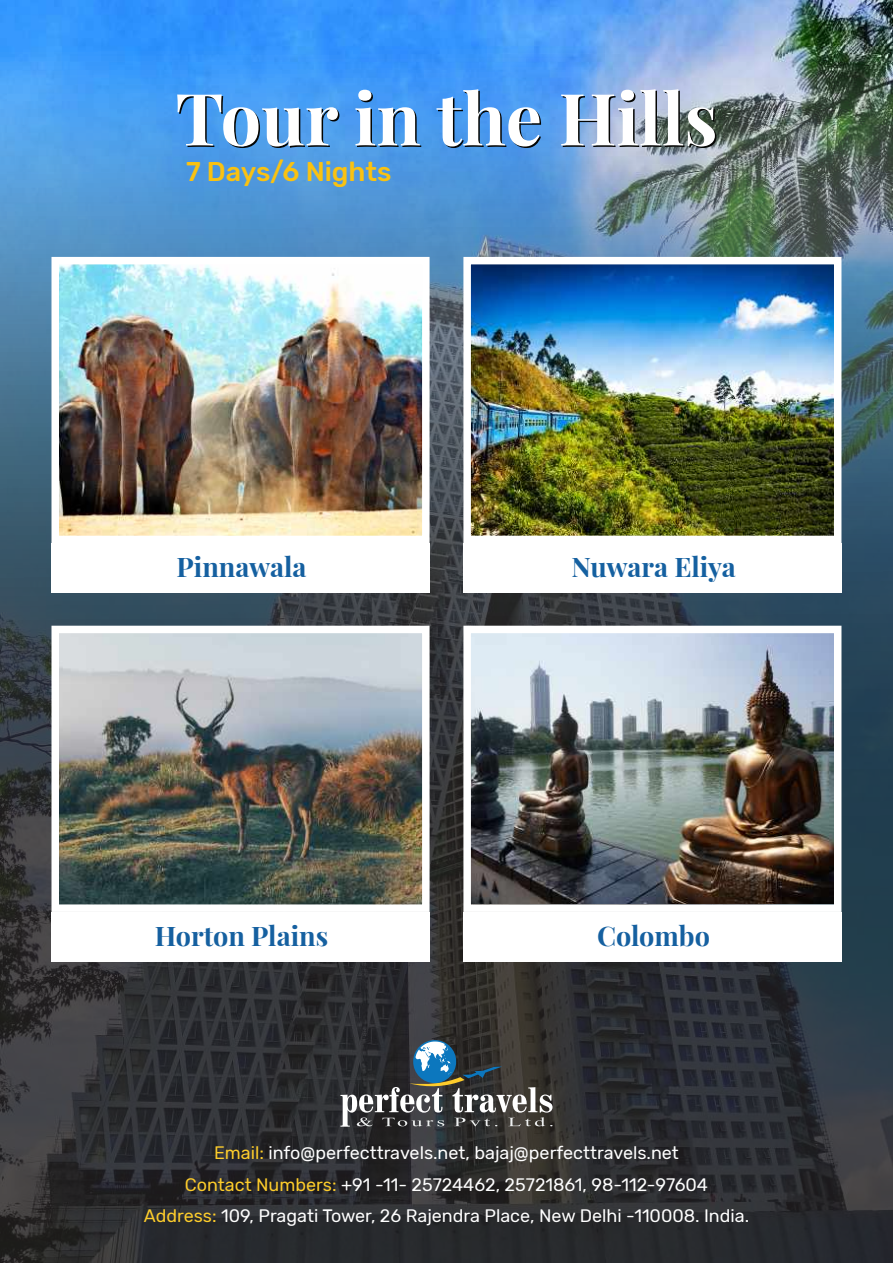
<style>
.page{position:relative;width:893px;height:1263px;background:#fff}
.page>*{position:absolute;margin:0;border:0;box-sizing:border-box;transform-origin:0 0}
.t1{font:700 72px "Playfair Display";color:#040503}
.t2{font:700 27px "Playfair Display";color:#1560a0}
.t3{font:500 27px "Rubik";color:#fac211}
.t4{font:18px/31.5px "Rubik";color:#fff;text-align:center}
.s1{color:#fecd2b}
</style>
<div class="page">
<img style="left:0;top:0;width:893px;height:1263px">
<svg style="left:340px;top:1041px;width:212px;height:86px;background:#4e5355"></svg>
<img style="left:472px;top:635px;width:360px;height:268px">
<div style="left:463px;top:626px;width:378px;height:286px;border:8px solid #fff"></div>
<div style="left:464px;top:912px;width:378px;height:50px;background:#fff"></div>
<img style="left:60px;top:635px;width:361px;height:268px">
<div style="left:51px;top:626px;width:379px;height:286px;border:8px solid #fff"></div>
<div style="left:52px;top:912px;width:378px;height:50px;background:#fff"></div>
<img style="left:472px;top:266px;width:360px;height:268px">
<div style="left:463px;top:257px;width:378px;height:286px;border:8px solid #fff"></div>
<div style="left:464px;top:543px;width:378px;height:50px;background:#fff"></div>
<img style="left:60px;top:266px;width:361px;height:268px">
<div style="left:51px;top:257px;width:379px;height:286px;border:8px solid #fff"></div>
<div style="left:52px;top:543px;width:378px;height:50px;background:#fff"></div>
<h1 class="t1" style="left:177px;top:63px;width:544px">Tour in the Hills</h1>
<h2 class="t3" style="left:186px;top:156px;width:207px">7 Days/6 Nights</h2>
<h2 class="t2" style="left:177px;top:546px;width:132px">Pinnawala</h2>
<h2 class="t2" style="left:571px;top:546px;width:166px">Nuwara Eliya</h2>
<h2 class="t2" style="left:155px;top:915px;width:175px">Horton Plains</h2>
<h2 class="t2" style="left:597px;top:915px;width:114px">Colombo</h2>
<p class="t4" style="left:144px;top:1138px;width:607px"><span class="s1">Email:</span> info@perfecttravels.net, bajaj@perfecttravels.net<br><span class="s1">Contact Numbers:</span> +91 -11- 25724462, 25721861, 98-112-97604<br><span class="s1">Address:</span> 109, Pragati Tower, 26 Rajendra Place, New Delhi -110008. India.</p>
</div>
